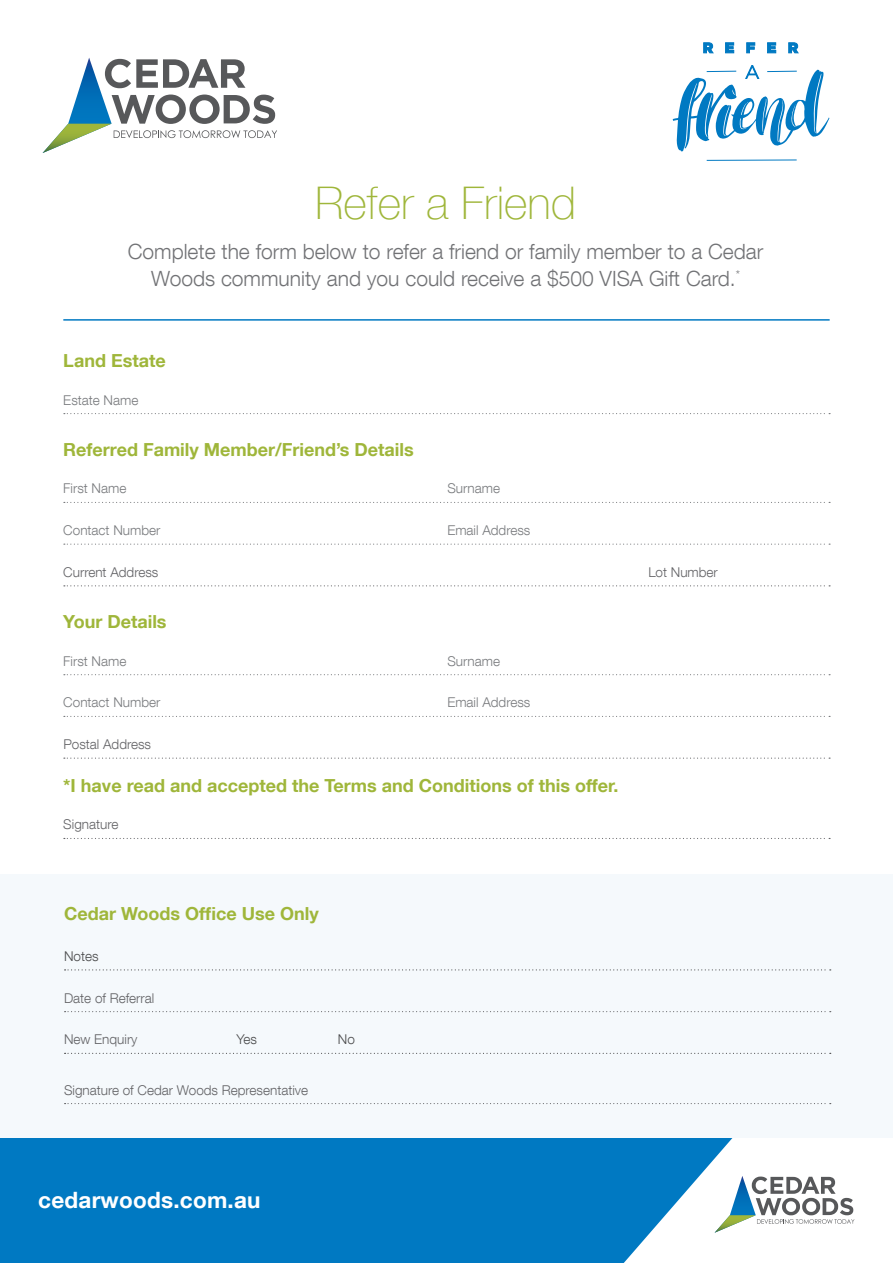
<style>
.page{position:relative;width:893px;height:1263px;background:#fff}
.page>*{position:absolute;margin:0;border:0;box-sizing:border-box;transform-origin:0 0}
.t1{font:100 45px "Helvetica Neue LT Com";color:#9fb63a}
.t2{font:700 22.5px "Helvetica Neue LT Com";letter-spacing:.01em;color:#fff}
.t3{font:300 21px/27px "Helvetica Neue LT Com";color:#717275;text-align:center}
.t4{font:700 18px "Helvetica Neue LT Com";color:#9fb63a}
.t5{font:300 13.5px "Helvetica Neue LT Com";color:#636366}
.t6{font:300 13.5px "Helvetica Neue LT Com";color:#797b7e}
.t7{font:300 13.5px "Helvetica Neue LT Com";color:#4b4c4d}
</style>
<div class="page">
<div style="left:0;top:1138px;width:605px;height:125px;background:#0079c2"></div>
<svg style="left:605px;top:1138px;width:250px;height:125px"></svg>
<div style="left:0;top:874px;width:893px;height:263px;background:#f5f9fc"></div>
<svg style="left:64px;top:413px;width:766px;height:1px"></svg>
<svg style="left:64px;top:502px;width:766px;height:1px"></svg>
<svg style="left:64px;top:544px;width:766px;height:1px"></svg>
<svg style="left:64px;top:585px;width:766px;height:1px"></svg>
<svg style="left:64px;top:674px;width:766px;height:1px"></svg>
<svg style="left:64px;top:716px;width:766px;height:1px"></svg>
<svg style="left:64px;top:757px;width:766px;height:2px"></svg>
<svg style="left:64px;top:838px;width:766px;height:1px"></svg>
<svg style="left:65px;top:969px;width:766px;height:1px"></svg>
<svg style="left:65px;top:1011px;width:766px;height:1px"></svg>
<svg style="left:65px;top:1053px;width:766px;height:1px"></svg>
<svg style="left:65px;top:1103px;width:766px;height:1px"></svg>
<hr style="left:63px;top:319px;width:767px;height:2px;background:#0079c2">
<svg style="left:43px;top:58px;width:234px;height:95px"></svg>
<hr style="left:707px;top:160px;width:90px;height:1px;background:#0079c2">
<svg style="left:673px;top:65px;width:156px;height:86px"></svg>
<svg style="left:703px;top:43px;width:11px;height:10px"></svg>
<svg style="left:725px;top:43px;width:9px;height:10px"></svg>
<svg style="left:746px;top:43px;width:9px;height:10px"></svg>
<svg style="left:767px;top:43px;width:9px;height:10px"></svg>
<svg style="left:788px;top:43px;width:11px;height:10px"></svg>
<p class="t1" style="left:315px;top:176px;width:262px">Refer a Friend</p>
<p class="t3" style="left:128px;top:237px;width:637px">Complete the form below to refer a friend or family member to a Cedar<br>Woods community and you could receive a $500 VISA Gift Card.<sup>*</sup></p>
<p class="t4" style="left:63px;top:349px;width:104px">Land Estate</p>
<p class="t6" style="left:63px;top:391px;width:77px">Estate Name</p>
<p class="t4" style="left:63px;top:438px;width:352px">Referred Family Member/Friend’s Details</p>
<p class="t6" style="left:63px;top:480px;width:65px">First Name</p>
<p class="t6" style="left:447px;top:480px;width:54px">Surname</p>
<p class="t6" style="left:63px;top:522px;width:99px">Contact Number</p>
<p class="t6" style="left:447px;top:522px;width:85px">Email Address</p>
<p class="t5" style="left:63px;top:564px;width:97px">Current Address</p>
<p class="t5" style="left:648px;top:564px;width:71px">Lot Number</p>
<p class="t4" style="left:63px;top:610px;width:105px">Your Details</p>
<p class="t6" style="left:63px;top:653px;width:65px">First Name</p>
<p class="t6" style="left:447px;top:653px;width:54px">Surname</p>
<p class="t6" style="left:63px;top:694px;width:99px">Contact Number</p>
<p class="t6" style="left:447px;top:694px;width:85px">Email Address</p>
<p class="t5" style="left:63px;top:736px;width:89px">Postal Address</p>
<p class="t4" style="left:63px;top:774px;width:556px">*I have read and accepted the Terms and Conditions of this offer.</p>
<p class="t5" style="left:63px;top:816px;width:57px">Signature</p>
<p class="t4" style="left:64px;top:902px;width:256px">Cedar Woods Office Use Only</p>
<p class="t7" style="left:64px;top:948px;width:36px">Notes</p>
<p class="t5" style="left:64px;top:989px;width:92px">Date of Referral</p>
<p class="t5" style="left:64px;top:1031px;width:75px">New Enquiry</p>
<p class="t7" style="left:237px;top:1031px;width:22px">Yes</p>
<p class="t7" style="left:338px;top:1031px;width:19px">No</p>
<p class="t5" style="left:64px;top:1081px;width:246px">Signature of Cedar Woods Representative</p>
<p class="t2" style="left:38px;top:1186px;width:224px">cedarwoods.com.au</p>
</div>
